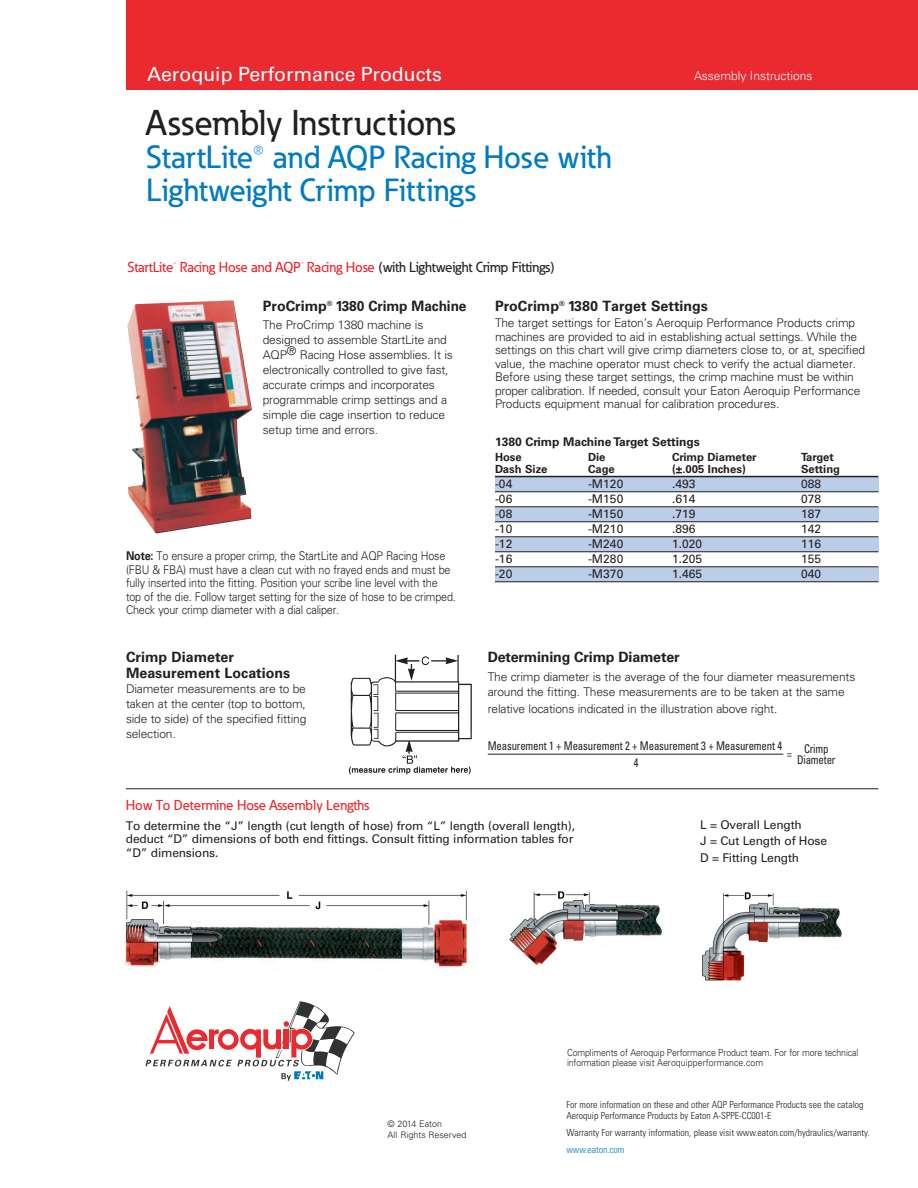
<style>
.page{position:relative;width:918px;height:1188px;background:#fff}
.page>*{position:absolute;margin:0;border:0;box-sizing:border-box;transform-origin:0 0}
.t1{font:500 35.4px "Eaton";letter-spacing:.01em;color:#231f20}
.t2{font:500 31.65px/33px "Eaton";color:#007ac2}
.t3{font:19.5px "Univers LT Std";color:#fff}
.t4{font:700 14.25px/16.5px "Univers LT Std";color:#231f20}
.t5{font:500 14.25px "Eaton";letter-spacing:-.01em;color:#e9282d}
.t6{font:300 12px/15px "Univers LT Std";letter-spacing:-.015em;color:#231f20}
.t7{font:12px/16.5px "Univers LT Std";letter-spacing:-.015em;color:#231f20}
.t8{font:300 12px/13.5px "Univers LT Std";letter-spacing:-.015em;color:#231f20;scale:.9 1}
.t9{font:condensed 12px "Univers LT Std";letter-spacing:-.015em;color:#231f20;scale:.9 1}
.t10{font:700 12px "Univers LT Std";color:#231f20}
.t11{font:300 12px "Univers LT Std";color:#fff}
.t12{font:700 11.25px "Univers LT Std";color:#231f20}
.t13{font:300 condensed 9.75px/11.2px "Univers LT Std";color:#231f20}
.t14{font:300 9.75px/10.5px "Univers LT Std";letter-spacing:-.015em;color:#231f20;scale:.9 1}
.t15{font:300 condensed 9.75px "Univers LT Std";color:#007ac2}
.t16{font:300 9px/10.5px "Univers LT Std";color:#231f20}
.s1{color:#231f20}
.s2{font-weight:700}
</style>
<div class="page">
<div style="left:126px;top:0;width:792px;height:90px;background:#ea2a30"></div>
<svg style="left:146px;top:1001px;width:209px;height:80px"></svg>
<div style="left:495px;top:477px;width:384px;height:15px;background:#bacde9"></div>
<div style="left:495px;top:507px;width:384px;height:15px;background:#bacde9"></div>
<div style="left:495px;top:537px;width:384px;height:15px;background:#bacde9"></div>
<div style="left:495px;top:567px;width:384px;height:15px;background:#bacde9"></div>
<img style="left:348px;top:654px;width:124px;height:121px">
<hr style="left:488px;top:754px;width:295px;height:1px;background:#231f20">
<img style="left:127px;top:300px;width:125px;height:234px">
<hr style="left:495px;top:476px;width:383px;height:1px;background:#231f20">
<hr style="left:495px;top:492px;width:383px;height:1px;background:#231f20">
<hr style="left:495px;top:507px;width:383px;height:1px;background:#231f20">
<hr style="left:495px;top:522px;width:383px;height:1px;background:#231f20">
<hr style="left:495px;top:537px;width:383px;height:1px;background:#231f20">
<hr style="left:495px;top:552px;width:383px;height:1px;background:#231f20">
<hr style="left:495px;top:567px;width:383px;height:1px;background:#231f20">
<hr style="left:495px;top:582px;width:383px;height:1px;background:#231f20">
<img style="left:509px;top:891px;width:153px;height:74px">
<img style="left:125px;top:890px;width:342px;height:77px">
<img style="left:702px;top:892px;width:140px;height:89px">
<hr style="left:126px;top:788px;width:752px;height:1px;background:#231f20">
<h3 class="t3" style="left:147px;top:63px;width:296px">Aeroquip Performance Products</h3>
<p class="t11" style="left:694px;top:69px;width:120px">Assembly Instructions</p>
<h1 class="t1" style="left:146px;top:101px;width:311px">Assembly Instructions</h1>
<h2 class="t2" style="left:146px;top:141px;width:467px">StartLite® and AQP Racing Hose with<br>Lightweight Crimp Fittings</h2>
<p class="t5" style="left:128px;top:258px;width:429px">StartLite<sup>®</sup> Racing Hose and AQP<sup>®</sup> Racing Hose <span class="s1">(with Lightweight Crimp Fittings)</span></p>
<p class="t4" style="left:263px;top:298px;width:205px">ProCrimp<sup>®</sup> 1380 Crimp Machine</p>
<p class="t6" style="left:263px;top:317px;width:192px">The ProCrimp 1380 machine is designed to assemble StartLite and AQP® Racing Hose assemblies. It is electronically controlled to give fast, accurate crimps and incorporates programmable crimp settings and a simple die cage insertion to reduce setup time and errors.</p>
<p class="t8" style="left:126px;top:549px;width:368px"><span class="s2">Note:</span> To ensure a proper crimp, the StartLite and AQP Racing Hose (FBU &amp; FBA) must have a clean cut with no frayed ends and must be fully inserted into the fitting. Position your scribe line level with the top of the die. Follow target setting for the size of hose to be crimped.<br>Check your crimp diameter with a dial caliper.</p>
<p class="t4" style="left:126px;top:649px;width:166px">Crimp Diameter<br>Measurement Locations</p>
<p class="t6" style="left:126px;top:682px;width:182px;text-align:justify">Diameter measurements are to be taken at the center (top to bottom, side to side) of the specified fitting selection.</p>
<p class="t4" style="left:495px;top:298px;width:215px">ProCrimp<sup>®</sup> 1380 Target Settings</p>
<p class="t6" style="left:495px;top:316px;width:372px;line-height:13.5px">The target settings for Eaton’s Aeroquip Performance Products crimp machines are provided to aid in establishing actual settings. While the settings on this chart will give crimp diameters close to, or at, specified value, the machine operator must check to verify the actual diameter.<br>Before using these target settings, the crimp machine must be within proper calibration. If needed, consult your Eaton Aeroquip Performance Products equipment manual for calibration procedures.</p>
<p class="t10" style="left:495px;top:435px;width:206px">1380 Crimp Machine Target Settings</p>
<p class="t12" style="left:495px;top:450px;width:28px">Hose</p>
<p class="t12" style="left:588px;top:450px;width:19px">Die</p>
<p class="t12" style="left:672px;top:450px;width:86px">Crimp Diameter</p>
<p class="t12" style="left:801px;top:450px;width:34px">Target</p>
<p class="t12" style="left:495px;top:462px;width:54px">Dash Size</p>
<p class="t12" style="left:588px;top:462px;width:28px">Cage</p>
<p class="t12" style="left:672px;top:462px;width:75px">(±.005 Inches)</p>
<p class="t12" style="left:801px;top:462px;width:41px">Setting</p>
<p class="t7" style="left:495px;top:475px;width:19px">-04</p>
<p class="t7" style="left:588px;top:475px;width:37px">-M120</p>
<p class="t7" style="left:672px;top:475px;width:25px">.493</p>
<p class="t7" style="left:801px;top:475px;width:22px">088</p>
<p class="t7" style="left:495px;top:490px;width:19px">-06</p>
<p class="t7" style="left:588px;top:490px;width:37px">-M150</p>
<p class="t7" style="left:672px;top:490px;width:25px">.614</p>
<p class="t7" style="left:801px;top:490px;width:22px">078</p>
<p class="t7" style="left:495px;top:505px;width:19px">-08</p>
<p class="t7" style="left:588px;top:505px;width:37px">-M150</p>
<p class="t7" style="left:672px;top:505px;width:25px">.719</p>
<p class="t7" style="left:801px;top:505px;width:22px">187</p>
<p class="t7" style="left:495px;top:520px;width:19px">-10</p>
<p class="t7" style="left:588px;top:520px;width:37px">-M210</p>
<p class="t7" style="left:672px;top:520px;width:25px">.896</p>
<p class="t7" style="left:801px;top:520px;width:22px">142</p>
<p class="t7" style="left:495px;top:535px;width:19px">-12</p>
<p class="t7" style="left:588px;top:535px;width:37px">-M240</p>
<p class="t7" style="left:672px;top:535px;width:32px">1.020</p>
<p class="t7" style="left:801px;top:535px;width:22px">116</p>
<p class="t7" style="left:495px;top:550px;width:19px">-16</p>
<p class="t7" style="left:588px;top:550px;width:37px">-M280</p>
<p class="t7" style="left:672px;top:550px;width:32px">1.205</p>
<p class="t7" style="left:801px;top:550px;width:22px">155</p>
<p class="t7" style="left:495px;top:565px;width:19px">-20</p>
<p class="t7" style="left:588px;top:565px;width:37px">-M370</p>
<p class="t7" style="left:672px;top:565px;width:32px">1.465</p>
<p class="t7" style="left:801px;top:565px;width:22px">040</p>
<p class="t4" style="left:488px;top:649px;width:193px">Determining Crimp Diameter</p>
<p class="t6" style="left:488px;top:670px;width:369px">The crimp diameter is the average of the four diameter measurements around the fitting. These measurements are to be taken at the same</p>
<p class="t6" style="left:488px;top:701px;width:291px">relative locations indicated in the illustration above right.</p>
<p class="t9" style="left:488px;top:738px;width:329px">Measurement 1 + Measurement 2 + Measurement 3 + Measurement 4</p>
<p class="t9" style="left:787px;top:746px;width:7px">=</p>
<p class="t9" style="left:804px;top:741px;width:29px">Crimp</p>
<p class="t9" style="left:634px;top:755px;width:7px">4</p>
<p class="t9" style="left:797px;top:752px;width:44px">Diameter</p>
<p class="t5" style="left:126px;top:797px;width:245px">How To Determine Hose Assembly Lengths</p>
<p class="t7" style="left:126px;top:819px;width:451px;line-height:13.5px">To determine the “J” length (cut length of hose) from “L” length (overall length), deduct “D” dimensions of both end fittings. Consult fitting information tables for “D” dimensions.</p>
<p class="t7" style="left:700px;top:817px;width:128px">L = Overall Length<br>J = Cut Length of Hose<br>D = Fitting Length</p>
<p class="t16" style="left:388px;top:1119px;width:81px">© 2014 Eaton<br>All Rights Reserved</p>
<p class="t14" style="left:567px;top:1047px;width:325px">Compliments of Aeroquip Performance Product team. For for more technical information please visit Aeroquipperformance.com</p>
<p class="t13" style="left:566px;top:1099px;width:299px">For more information on these and other AQP Performance Products see the catalog<br>Aeroquip Performance Products by Eaton A-SPPE-CC001-E</p>
<p class="t13" style="left:566px;top:1127px;width:305px">Warranty For warranty information, please visit www.eaton.com/hydraulics/warranty.</p>
<p class="t15" style="left:566px;top:1144px;width:60px">www.eaton.com</p>
</div>
